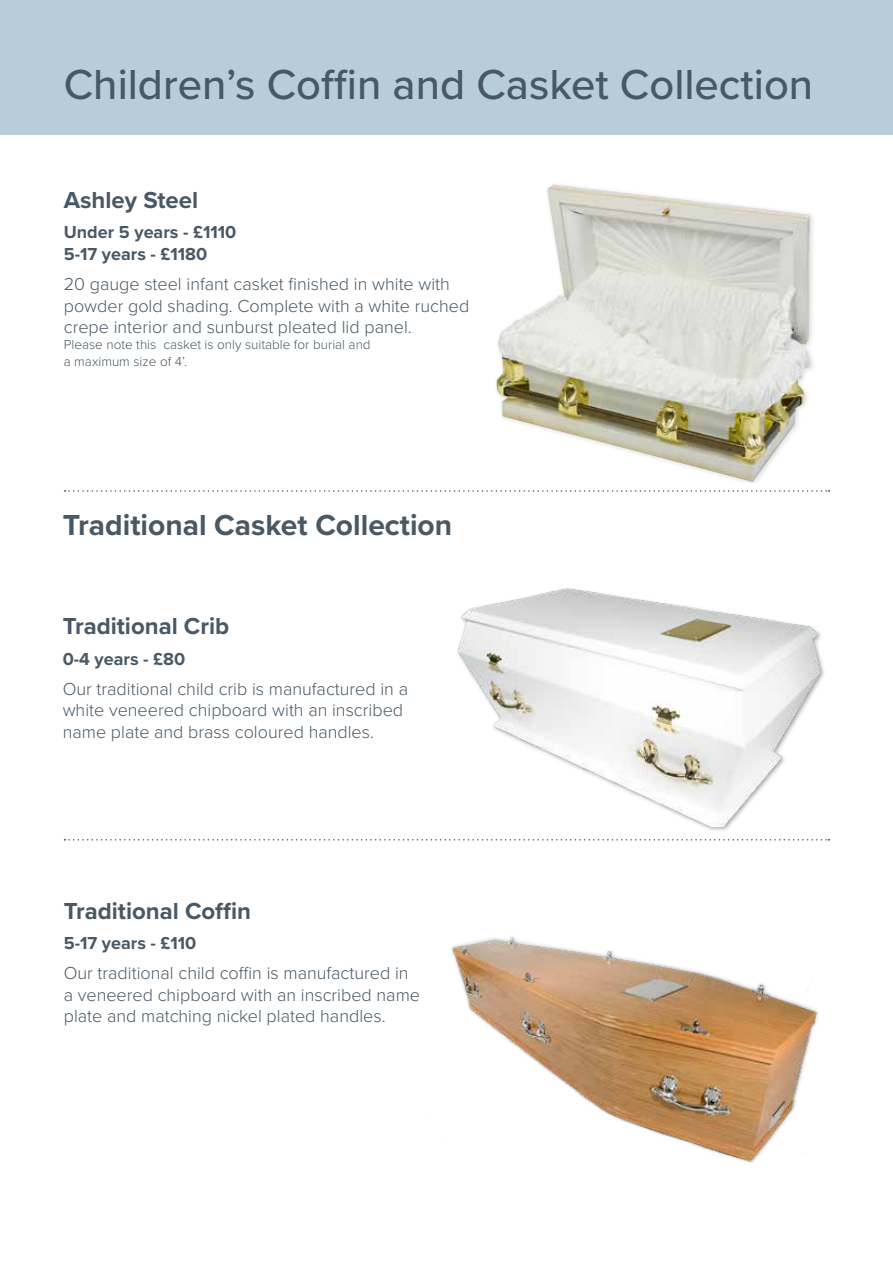
<style>
.page{position:relative;width:893px;height:1263px;background:#fff}
.page>*{position:absolute;margin:0;border:0;box-sizing:border-box;transform-origin:0 0}
.t1{font:500 43.5px "Proxima Nova";color:#485865}
.t2{font:700 30px "Proxima Nova";color:#485865}
.t3{font:700 24px "Proxima Nova";color:#485865}
.t4{font:300 18px/21.6px "Proxima Nova";color:#485865}
.t5{font:700 18px/21.6px "Proxima Nova";color:#485865}
.t6{font:300 13.5px/16.2px "Proxima Nova";color:#485865}
</style>
<div class="page">
<div style="left:0;top:0;width:893px;height:135px;background:#b7cdd9"></div>
<div style="left:493px;top:182px;width:324px;height:301px;background:#000;opacity:.13"></div>
<img style="left:495px;top:184px;width:316px;height:298px">
<img style="left:451px;top:937px;width:367px;height:225px">
<img style="left:457px;top:588px;width:367px;height:238px">
<svg style="left:65px;top:490px;width:764px;height:2px"></svg>
<svg style="left:65px;top:839px;width:764px;height:1px"></svg>
<h1 class="t1" style="left:64px;top:52px;width:751px">Children’s Coffin and Casket Collection</h1>
<h3 class="t3" style="left:64px;top:182px;width:136px">Ashley Steel</h3>
<p class="t5" style="left:64px;top:221px;width:174px">Under 5 years - £1110<br>5-17 years - £1180</p>
<p class="t4" style="left:64px;top:272px;width:407px">20 gauge steel infant casket finished in white with powder gold shading. Complete with a white ruched crepe interior and sunburst pleated lid panel.</p>
<p class="t6" style="left:64px;top:336px;width:308px">Please note this casket is only suitable for burial and a maximum size of 4’.</p>
<h2 class="t2" style="left:63px;top:503px;width:391px">Traditional Casket Collection</h2>
<h3 class="t3" style="left:63px;top:608px;width:168px">Traditional Crib</h3>
<p class="t5" style="left:63px;top:647px;width:124px">0-4 years - £80</p>
<p class="t4" style="left:63px;top:677px;width:347px">Our traditional child crib is manufactured in a white veneered chipboard with an inscribed name plate and brass coloured handles.</p>
<h3 class="t3" style="left:64px;top:893px;width:189px">Traditional Coffin</h3>
<p class="t5" style="left:64px;top:932px;width:134px">5-17 years - £110</p>
<p class="t4" style="left:64px;top:961px;width:358px">Our traditional child coffin is manufactured in a veneered chipboard with an inscribed name plate and matching nickel plated handles.</p>
</div>
